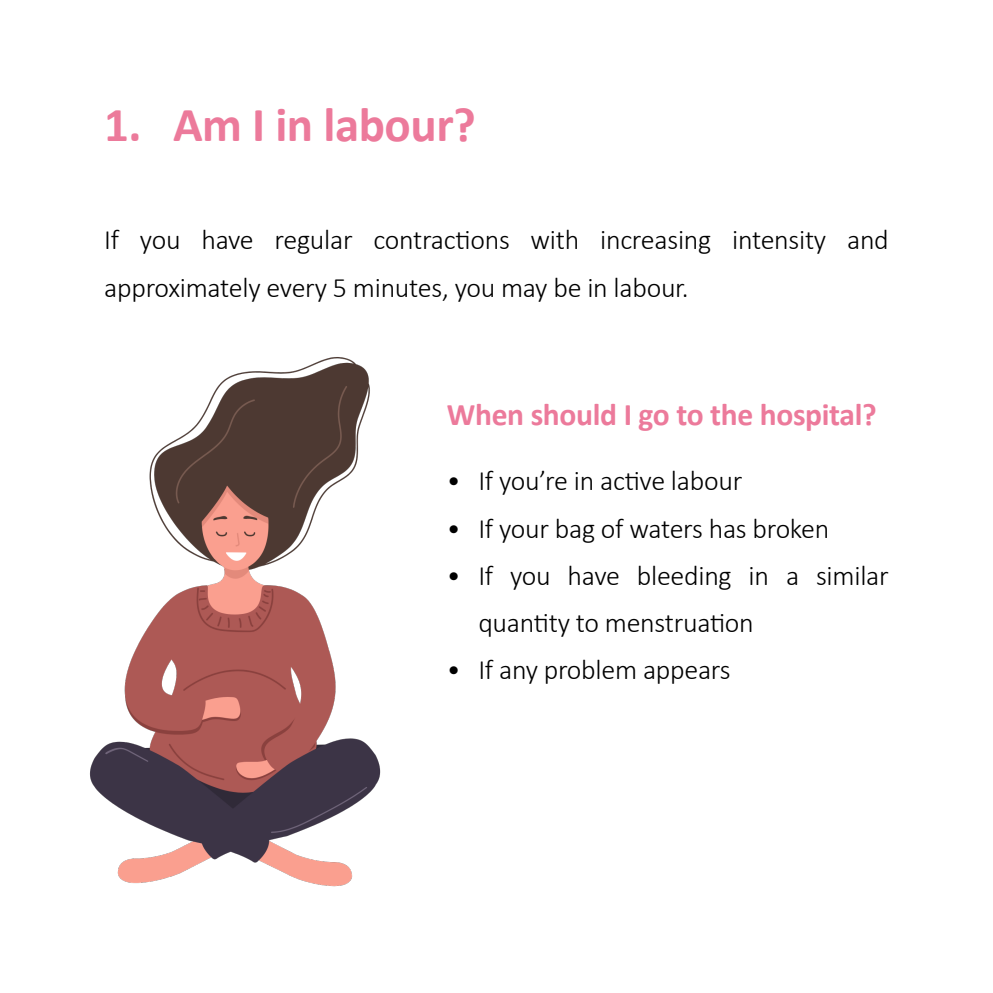
<style>
.page{position:relative;width:993px;height:993px;background:#fff}
.page>*{position:absolute;margin:0;border:0;box-sizing:border-box;transform-origin:0 0}
.t1{font:700 49px "Calibri";letter-spacing:-.01em;color:#ec7a9b}
.t2{font:700 31.5px "Calibri";letter-spacing:-.01em;color:#ec7a9b}
.t3{font:300 28px/47.2px "Calibri";letter-spacing:-.01em;color:#000}
</style>
<div class="page">
<img style="left:90px;top:357px;width:291px;height:530px">
<p class="t1" style="left:104px;top:90px;width:373px">1. Am I in labour?</p>
<p class="t3" style="left:104px;top:216px;width:785px">If you have regular contractions with increasing intensity and approximately every 5 minutes, you may be in labour.</p>
<p class="t2" style="left:446px;top:392px;width:431px">When should I go to the hospital?</p>
<p class="t3" style="left:446px;top:457px;width:297px">• If you’re in active labour</p>
<p class="t3" style="left:446px;top:504px;width:384px">• If your bag of waters has broken</p>
<p class="t3" style="left:478px;top:551px;width:412px;text-indent:-32px">• If you have bleeding in a similar quantity to menstruation</p>
<p class="t3" style="left:446px;top:646px;width:285px">• If any problem appears</p>
</div>
